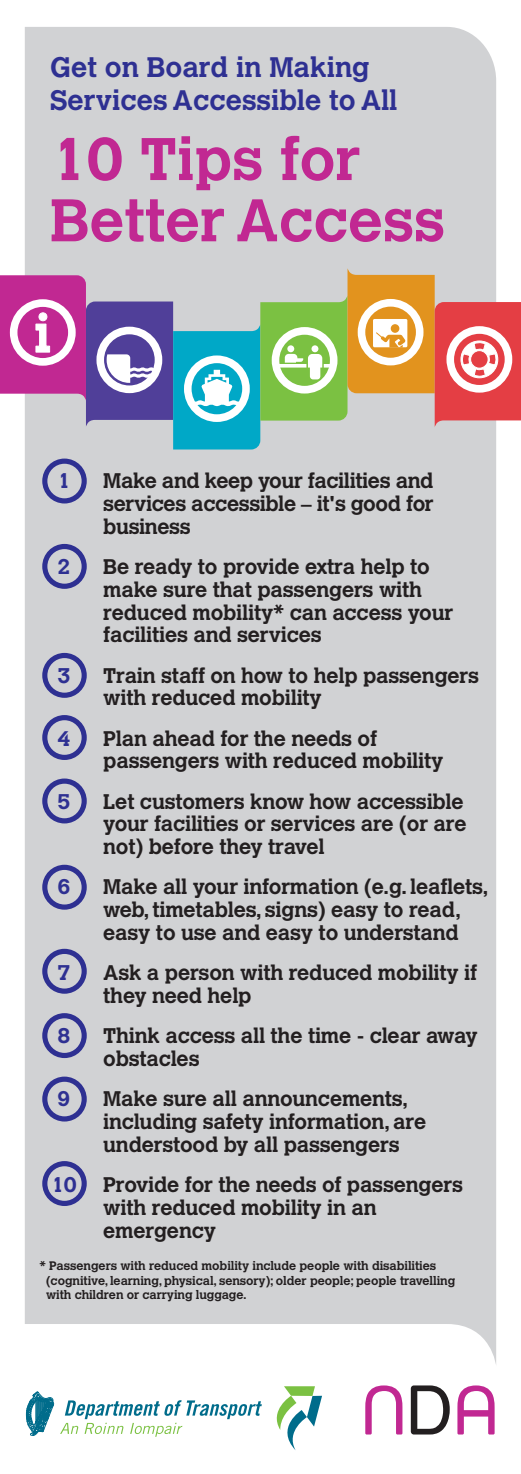
<style>
.page{position:relative;width:521px;height:1474px;background:#fff}
.page>*{position:absolute;margin:0;border:0;box-sizing:border-box;transform-origin:0 0}
.t1{font:700 59.5px/61.2px "Calvert";color:#c12892}
.t2{font:700 28px/33.2px "Calvert";color:#2e3092}
.t3{font:700 21px/22.8px "Calvert";letter-spacing:-.01em;color:#231f20}
.t4{font:700 21px "Calvert";color:#2e3092}
.t5{font:700 12.25px/14.7px "Calvert";letter-spacing:-.005em;color:#231f20}
</style>
<div class="page">
<div style="left:25px;top:27px;width:471px;height:1337px;background:#d1d2d4"></div>
<svg style="left:42px;top:1161px;width:45px;height:44px;background:#9d9ebe"></svg>
<svg style="left:42px;top:1076px;width:45px;height:45px;background:#9d9fbf"></svg>
<svg style="left:42px;top:1013px;width:45px;height:45px;background:#9d9ebf"></svg>
<svg style="left:42px;top:948px;width:45px;height:45px;background:#9d9fbf"></svg>
<svg style="left:42px;top:864px;width:45px;height:45px;background:#9d9fbf"></svg>
<svg style="left:42px;top:778px;width:45px;height:45px;background:#9d9fbf"></svg>
<svg style="left:42px;top:715px;width:45px;height:45px;background:#9d9ebf"></svg>
<svg style="left:42px;top:653px;width:45px;height:45px;background:#9d9ebf"></svg>
<svg style="left:42px;top:544px;width:45px;height:45px;background:#9d9ebf"></svg>
<svg style="left:42px;top:458px;width:45px;height:45px;background:#9d9fbf"></svg>
<svg style="left:276px;top:1386px;width:46px;height:64px"></svg>
<svg style="left:60px;top:1400px;width:202px;height:36px"></svg>
<svg style="left:26px;top:1391px;width:28px;height:44px"></svg>
<svg style="left:457px;top:1385px;width:37px;height:49px"></svg>
<svg style="left:365px;top:1385px;width:37px;height:49px"></svg>
<svg style="left:411px;top:1385px;width:39px;height:49px"></svg>
<svg style="left:0;top:268px;width:521px;height:181px;background:#b5a6a5"></svg>
<h2 class="t2" style="left:50px;top:50px;width:349px">Get on Board in Making<br>Services Accessible to All</h2>
<h1 class="t1" style="left:50px;top:127px;width:396px">10 Tips for<br>Better Access</h1>
<p class="t4" style="left:57px;top:467px;width:14px">1</p>
<p class="t3" style="left:103px;top:469px;width:332px;text-align:justify">Make and keep your facilities and services accessible – it's good for business</p>
<p class="t4" style="left:58px;top:553px;width:14px">2</p>
<p class="t3" style="left:103px;top:555px;width:351px">Be ready to provide extra help to make sure that passengers with reduced mobility* can access your facilities and services</p>
<p class="t4" style="left:58px;top:662px;width:14px">3</p>
<p class="t3" style="left:103px;top:663px;width:377px">Train staff on how to help passengers with reduced mobility</p>
<p class="t4" style="left:58px;top:725px;width:14px">4</p>
<p class="t3" style="left:103px;top:726px;width:342px">Plan ahead for the needs of passengers with reduced mobility</p>
<p class="t4" style="left:58px;top:788px;width:14px">5</p>
<p class="t3" style="left:103px;top:789px;width:365px">Let customers know how accessible your facilities or services are (or are not) before they travel</p>
<p class="t4" style="left:58px;top:873px;width:14px">6</p>
<p class="t3" style="left:103px;top:875px;width:387px">Make all your information (e.g. leaflets, web, timetables, signs) easy to read, easy to use and easy to understand</p>
<p class="t4" style="left:58px;top:959px;width:14px">7</p>
<p class="t3" style="left:103px;top:961px;width:375px">Ask a person with reduced mobility if they need help</p>
<p class="t4" style="left:58px;top:1022px;width:14px">8</p>
<p class="t3" style="left:103px;top:1024px;width:376px">Think access all the time - clear away obstacles</p>
<p class="t4" style="left:58px;top:1085px;width:14px">9</p>
<p class="t3" style="left:103px;top:1087px;width:324px">Make sure all announcements, including safety information, are understood by all passengers</p>
<p class="t4" style="left:51px;top:1171px;width:27px">10</p>
<p class="t3" style="left:103px;top:1172px;width:361px">Provide for the needs of passengers with reduced mobility in an emergency</p>
<p class="t5" style="left:46px;top:1257px;width:411px;text-indent:-7px">* Passengers with reduced mobility include people with disabilities (cognitive, learning, physical, sensory); older people; people travelling with children or carrying luggage.</p>
</div>
